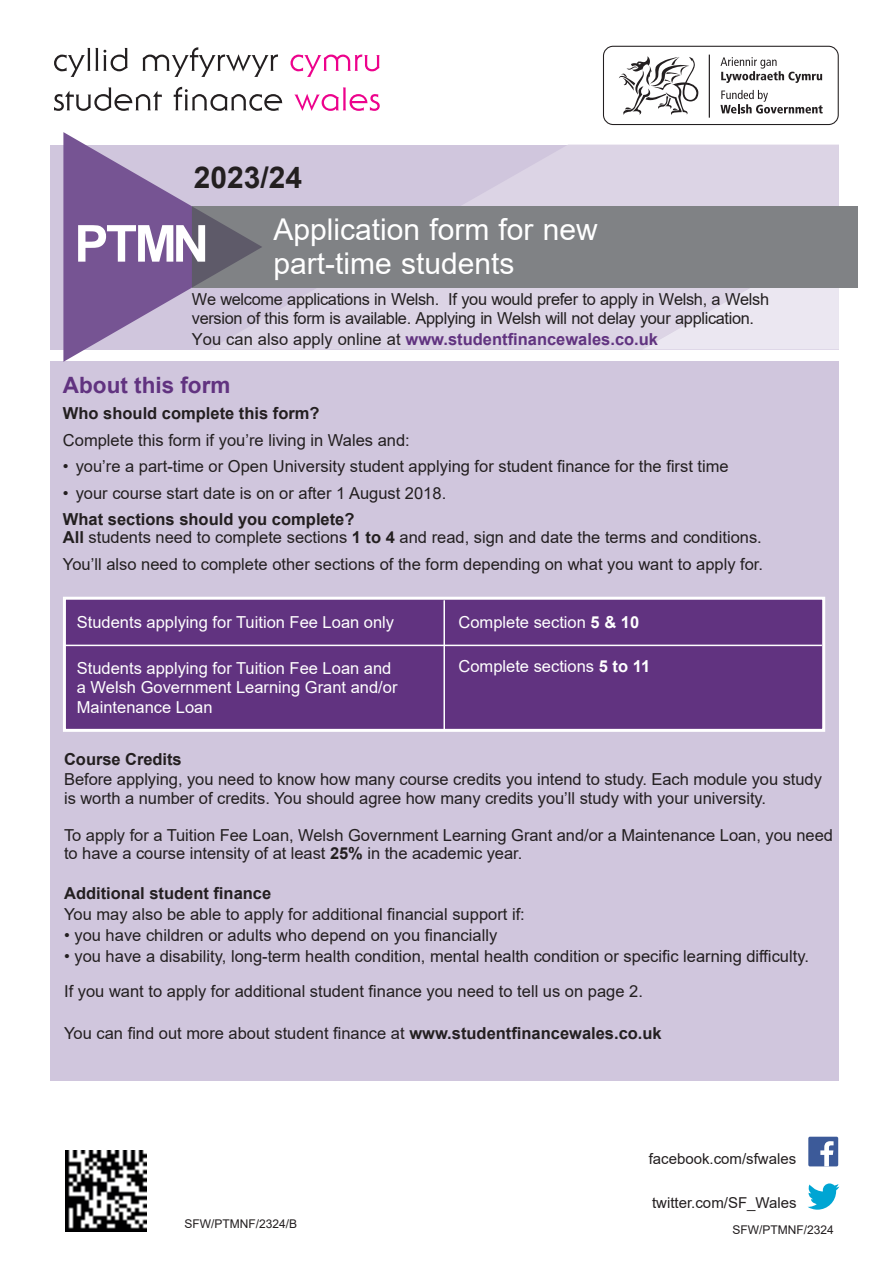
<style>
.page{position:relative;width:893px;height:1263px;background:#fff}
.page>*{position:absolute;margin:0;border:0;box-sizing:border-box;transform-origin:0 0}
.t1{font:700 51px "Arial";color:#fff}
.t2{font:30px/34.5px "Arial";color:#fff}
.t3{font:700 30px "Arial";color:#231f20}
.t4{font:700 22.5px "Arial";color:#613380}
.t5{font:16.5px/19.5px "Arial";color:#231f20}
.t6{font:16.5px/19.8px "Arial";color:#fff}
.t7{font:16.5px/19.5px "Arial";letter-spacing:-.02em;color:#231f20}
.t8{font:700 16.5px "Arial";color:#231f20}
.t9{font:700 16.5px "Arial";color:#613380}
.t10{font:15px "Arial";color:#231f20}
.t11{font:12px "Arial";color:#231f20}
.s1{font-weight:400;color:#231f20}
.s2{font-weight:700}
</style>
<div class="page">
<div style="left:51px;top:361px;width:788px;height:720px;background:#d0c6dd"></div>
<div style="left:64px;top:598px;width:760px;height:132px;background:#613380"></div>
<div style="left:63px;top:597px;width:762px;height:135px;border:3px solid #fff"></div>
<hr style="left:443px;top:600px;width:2px;height:131px;background:#fff">
<hr style="left:64px;top:645px;width:758px;height:1px;background:#fff">
<img style="left:66px;top:1151px;width:81px;height:81px">
<svg style="left:262px;top:145px;width:577px;height:205px;background:#d8cfe2"></svg>
<svg style="left:642px;top:287px;width:197px;height:63px;background:#e5e0eb"></svg>
<svg style="left:63px;top:132px;width:199px;height:230px;background:#a893bb"></svg>
<div style="left:192px;top:206px;width:665px;height:81px;background:#808285"></div>
<svg style="left:192px;top:206px;width:70px;height:82px"></svg>
<svg style="left:54px;top:87px;width:108px;height:24px"></svg>
<svg style="left:174px;top:87px;width:108px;height:24px"></svg>
<svg style="left:294px;top:87px;width:86px;height:24px"></svg>
<svg style="left:54px;top:48px;width:74px;height:29px"></svg>
<svg style="left:142px;top:47px;width:136px;height:30px"></svg>
<svg style="left:290px;top:54px;width:90px;height:23px"></svg>
<div style="left:603px;top:46px;width:236px;height:79px;border:1px solid #231f20;border-radius:10px"></div>
<hr style="left:709px;top:55px;width:1px;height:63px;background:#231f20">
<svg style="left:720px;top:57px;width:102px;height:26px"></svg>
<svg style="left:720px;top:90px;width:103px;height:24px"></svg>
<svg style="left:619px;top:56px;width:79px;height:59px"></svg>
<svg style="left:807px;top:1183px;width:32px;height:27px"></svg>
<div style="left:808px;top:1137px;width:30px;height:29px;background:#3c5a99;border-radius:2px"></div>
<svg style="left:820px;top:1141px;width:14px;height:25px"></svg>
<p class="t3" style="left:194px;top:157px;width:110px">2023/24</p>
<p class="t1" style="left:74px;top:208px;width:136px">PTMN</p>
<p class="t2" style="left:273px;top:212px;width:326px">Application form for new part-time students</p>
<p class="t7" style="left:192px;top:289px;width:579px">We welcome applications in Welsh. If you would prefer to apply in Welsh, a Welsh version of this form is available. Applying in Welsh will not delay your application.</p>
<p class="t9" style="left:192px;top:327px;width:468px"><span class="s1">You can also apply online at</span> www.studentfinancewales.co.uk</p>
<p class="t4" style="left:63px;top:369px;width:169px">About this form</p>
<p class="t8" style="left:63px;top:402px;width:258px">Who should complete this form?</p>
<p class="t5" style="left:63px;top:430px;width:348px">Complete this form if you’re living in Wales and:</p>
<p class="t5" style="left:63px;top:457px;width:667px">• you’re a part-time or Open University student applying for student finance for the first time</p>
<p class="t5" style="left:63px;top:483px;width:385px">• your course start date is on or after 1 August 2018.</p>
<p class="t8" style="left:63px;top:508px;width:293px">What sections should you complete?</p>
<p class="t5" style="left:63px;top:528px;width:700px"><span class="s2">All</span> students need to complete sections <span class="s2">1 to 4</span> and read, sign and date the terms and conditions.</p>
<p class="t5" style="left:63px;top:554px;width:702px">You’ll also need to complete other sections of the form depending on what you want to apply for.</p>
<p class="t6" style="left:77px;top:612px;width:319px">Students applying for Tuition Fee Loan only</p>
<p class="t6" style="left:77px;top:658px;width:322px">Students applying for Tuition Fee Loan and a Welsh Government Learning Grant and/or<br>Maintenance Loan</p>
<p class="t6" style="left:458px;top:612px;width:182px">Complete section <span class="s2">5 &amp; 10</span></p>
<p class="t6" style="left:458px;top:656px;width:193px">Complete sections <span class="s2">5 to 11</span></p>
<p class="t8" style="left:64px;top:748px;width:119px">Course Credits</p>
<p class="t5" style="left:64px;top:769px;width:759px">Before applying, you need to know how many course credits you intend to study. Each module you study is worth a number of credits. You should agree how many credits you’ll study with your university.</p>
<p class="t5" style="left:64px;top:826px;width:770px;line-height:18px">To apply for a Tuition Fee Loan, Welsh Government Learning Grant and/or a Maintenance Loan, you need to have a course intensity of at least <span class="s2">25%</span> in the academic year.</p>
<p class="t8" style="left:64px;top:882px;width:209px">Additional student finance</p>
<p class="t5" style="left:64px;top:905px;width:462px">You may also be able to apply for additional financial support if:</p>
<p class="t5" style="left:64px;top:926px;width:435px">• you have children or adults who depend on you financially</p>
<p class="t5" style="left:64px;top:947px;width:746px">• you have a disability, long-term health condition, mental health condition or specific learning difficulty.</p>
<p class="t5" style="left:64px;top:981px;width:580px">If you want to apply for additional student finance you need to tell us on page 2.</p>
<p class="t5" style="left:64px;top:1023px;width:599px">You can find out more about student finance at <span class="s2">www.studentfinancewales.co.uk</span></p>
<p class="t10" style="left:649px;top:1148px;width:149px">facebook.com/sfwales</p>
<p class="t11" style="left:185px;top:1216px;width:114px">SFW/PTMNF/2324/B</p>
<p class="t10" style="left:652px;top:1193px;width:146px">twitter.com/SF_Wales</p>
<p class="t11" style="left:732px;top:1222px;width:103px">SFW/PTMNF/2324</p>
</div>
